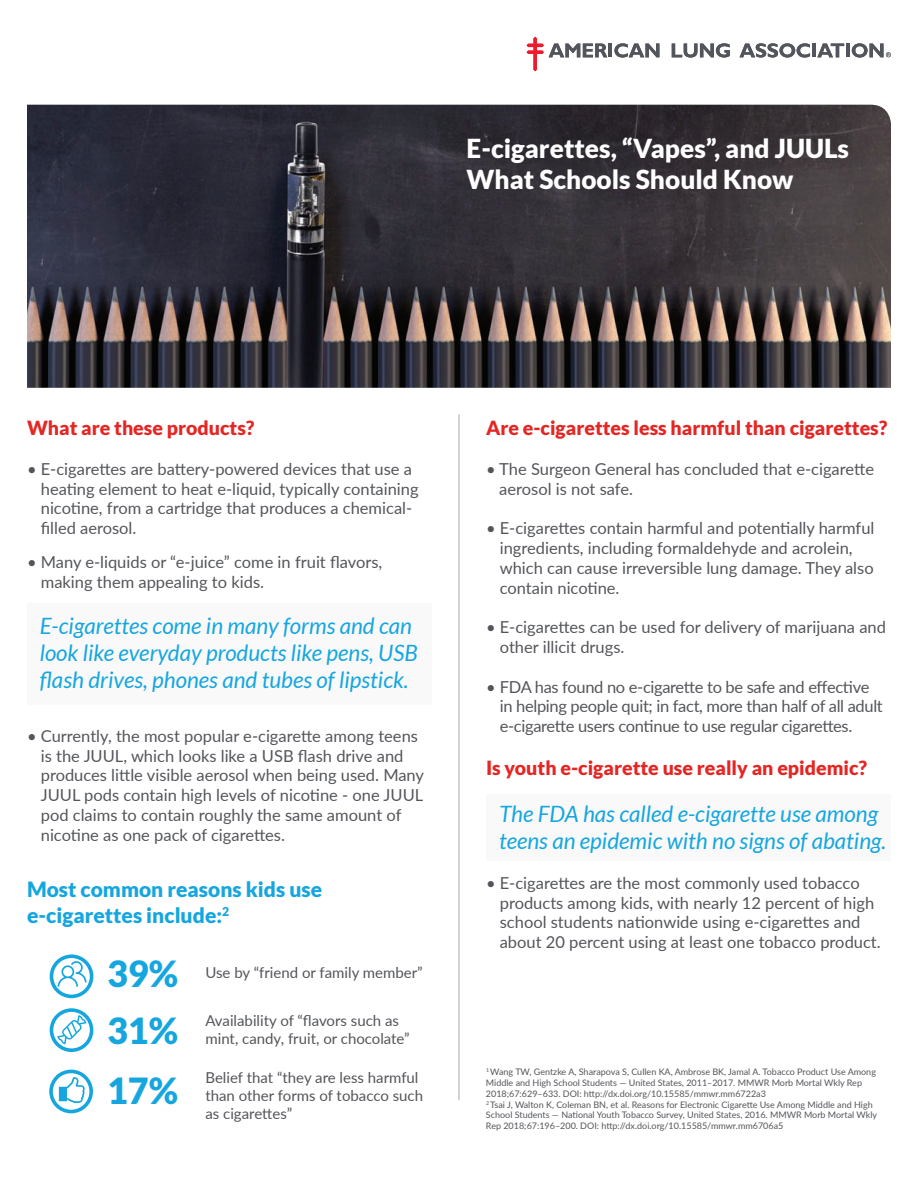
<style>
.page{position:relative;width:918px;height:1188px;background:#fff}
.page>*{position:absolute;margin:0;border:0;box-sizing:border-box;transform-origin:0 0}
.t1{font:900 36px "Lato";color:#16a6df}
.t2{font:900 26.1px "Lato";color:#fff}
.t3{font:italic 22.5px/27px "Lato";color:#16a6df}
.t4{font:900 21px/25.2px "Lato";color:#16a6df}
.t5{font:900 19.5px "Lato";color:#e42625}
.t6{font:16.5px/19.8px "Lato";color:#54555a}
.t7{font:16.5px/19.8px "Lato";letter-spacing:-.02em;color:#54555a}
.t8{font:15px/18px "Lato";color:#54555a}
.t9{font:9px/10.8px "Lato";color:#54555a}
</style>
<div class="page">
<img style="left:27px;top:105px;width:864px;height:283px">
<hr style="left:459px;top:414px;width:1px;height:686px;background:#a2aaad">
<svg style="left:50px;top:1008px;width:43px;height:44px"></svg>
<svg style="left:50px;top:954px;width:43px;height:44px"></svg>
<svg style="left:49px;top:1070px;width:44px;height:43px"></svg>
<div style="left:27px;top:604px;width:405px;height:101px;background:#f9f9f9"></div>
<div style="left:486px;top:794px;width:405px;height:66px;background:#f9f9f9"></div>
<svg style="left:672px;top:43px;width:58px;height:15px"></svg>
<svg style="left:740px;top:43px;width:70px;height:15px"></svg>
<hr style="left:812px;top:44px;width:4px;height:13px;background:#52555b">
<svg style="left:817px;top:43px;width:74px;height:15px"></svg>
<svg style="left:527px;top:37px;width:132px;height:34px"></svg>
<p class="t2" style="left:467px;top:133px;width:384px">E-cigarettes, “Vapes”, and JUULs</p>
<p class="t2" style="left:467px;top:164px;width:328px">What Schools Should Know</p>
<p class="t5" style="left:27px;top:417px;width:229px">What are these products?</p>
<p class="t6" style="left:41px;top:458px;width:379px;text-indent:-14px">• E-cigarettes are battery-powered devices that use a heating element to heat e-liquid, typically containing nicotine, from a cartridge that produces a chemical&shy;filled aerosol.</p>
<p class="t6" style="left:41px;top:551px;width:343px;text-indent:-14px">• Many e-liquids or “e-juice” come in fruit flavors, making them appealing to kids.</p>
<p class="t3" style="left:40px;top:613px;width:380px">E-cigarettes come in many forms and can look like everyday products like pens, USB flash drives, phones and tubes of lipstick.</p>
<p class="t6" style="left:41px;top:725px;width:385px;text-indent:-14px">• Currently, the most popular e-cigarette among teens is the JUUL, which looks like a USB flash drive and produces little visible aerosol when being used. Many JUUL pods contain high levels of nicotine - one JUUL pod claims to contain roughly the same amount of nicotine as one pack of cigarettes.</p>
<p class="t4" style="left:27px;top:877px;width:297px">Most common reasons kids use e-cigarettes include:<sup>2</sup></p>
<p class="t1" style="left:107px;top:952px;width:73px">39%</p>
<p class="t1" style="left:107px;top:1010px;width:73px">31%</p>
<p class="t1" style="left:107px;top:1070px;width:73px">17%</p>
<p class="t8" style="left:205px;top:963px;width:219px">Use by “friend or family member”</p>
<p class="t8" style="left:205px;top:1011px;width:206px">Availability of “flavors such as mint, candy, fruit, or chocolate”</p>
<p class="t8" style="left:205px;top:1068px;width:219px">Belief that “they are less harmful than other forms of tobacco such as cigarettes”</p>
<p class="t5" style="left:486px;top:417px;width:403px">Are e-cigarettes less harmful than cigarettes?</p>
<p class="t6" style="left:499px;top:458px;width:376px;text-indent:-13px">• The Surgeon General has concluded that e-cigarette aerosol is not safe.</p>
<p class="t6" style="left:500px;top:518px;width:376px;text-indent:-14px">• E-cigarettes contain harmful and potentially harmful ingredients, including formaldehyde and acrolein, which can cause irreversible lung damage. They also contain nicotine.</p>
<p class="t6" style="left:500px;top:617px;width:388px;text-indent:-14px">• E-cigarettes can be used for delivery of marijuana and other illicit drugs.</p>
<p class="t7" style="left:500px;top:676px;width:385px;text-indent:-14px">• FDA has found no e-cigarette to be safe and effective in helping people quit; in fact, more than half of all adult e-cigarette users continue to use regular cigarettes.</p>
<p class="t5" style="left:486px;top:757px;width:383px">Is youth e-cigarette use really an epidemic?</p>
<p class="t3" style="left:499px;top:801px;width:389px">The FDA has called e-cigarette use among teens an epidemic with no signs of abating.</p>
<p class="t6" style="left:500px;top:872px;width:382px;text-indent:-14px">• E-cigarettes are the most commonly used tobacco products among kids, with nearly 12 percent of high school students nationwide using e-cigarettes and about 20 percent using at least one tobacco product.</p>
<p class="t9" style="left:486px;top:1066px;width:392px"><sup>1</sup> Wang TW, Gentzke A, Sharapova S, Cullen KA, Ambrose BK, Jamal A. Tobacco Product Use Among<br>Middle and High School Students — United States, 2011–2017. MMWR Morb Mortal Wkly Rep<br>2018;67:629–633. DOI: http://dx.doi.org/10.15585/mmwr.mm6722a3</p>
<p class="t9" style="left:486px;top:1098px;width:393px"><sup>2</sup> Tsai J, Walton K, Coleman BN, et al. Reasons for Electronic Cigarette Use Among Middle and High<br>School Students — National Youth Tobacco Survey, United States, 2016. MMWR Morb Mortal Wkly<br>Rep 2018;67:196–200. DOI: http://dx.doi.org/10.15585/mmwr.mm6706a5</p>
</div>
